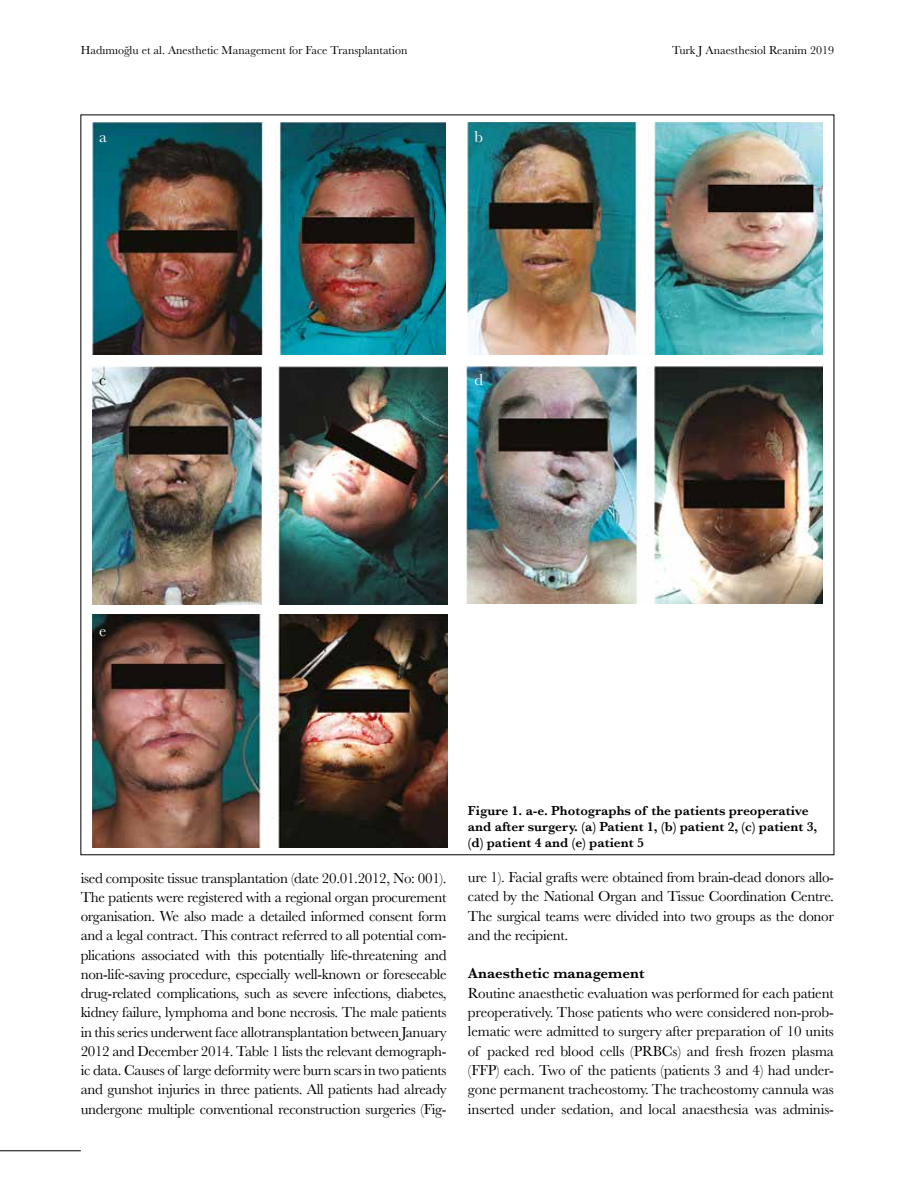
<style>
.page{position:relative;width:915px;height:1191px;background:#fff}
.page>*{position:absolute;margin:0;border:0;box-sizing:border-box;transform-origin:0 0}
.t1{font:16.5px "Baskerville";color:#fff}
.t2{font:16.5px "Baskerville";color:#000}
.t3{font:15px/19.2px "Baskerville";letter-spacing:-.02em;color:#000;text-align:justify}
.t4{font:600 15px "Baskerville";color:#000}
.t5{font:600 13.5px/16.2px "Baskerville";color:#000}
.t6{font:12px "Baskerville";color:#000}
</style>
<div class="page">
<hr style="left:0;top:1150px;width:81px;height:1px;background:#000">
<img style="left:92px;top:122px;width:353px;height:232px">
<img style="left:92px;top:366px;width:355px;height:238px">
<img style="left:466px;top:366px;width:356px;height:238px">
<img style="left:92px;top:614px;width:355px;height:233px">
<img style="left:467px;top:122px;width:355px;height:233px">
<p class="t6" style="left:81px;top:42px;width:328px">Hadımıoğlu et al. Anesthetic Management for Face Transplantation</p>
<p class="t6" style="left:672px;top:42px;width:163px">Turk J Anaesthesiol Reanim 2019</p>
<p class="t1" style="left:99px;top:126px;width:9px">a</p>
<p class="t2" style="left:99px;top:369px;width:9px">c</p>
<p class="t1" style="left:99px;top:620px;width:9px">e</p>
<p class="t1" style="left:474px;top:126px;width:10px">b</p>
<p class="t1" style="left:474px;top:369px;width:10px">d</p>
<p class="t5" style="left:468px;top:802px;width:351px">Figure 1. a-e. Photographs of the patients preoperative and after surgery. (a) Patient 1, (b) patient 2, (c) patient 3, (d) patient 4 and (e) patient 5</p>
<p class="t3" style="left:81px;top:868px;width:367px">ised composite tissue transplantation (date 20.01.2012, No: 001).<br>The patients were registered with a regional organ procurement organisation. We also made a detailed informed consent form and a legal contract. This contract referred to all potential com&shy;plications associated with this potentially life-threatening and non-life-saving procedure, especially well-known or foreseeable drug-related complications, such as severe infections, diabetes, kidney failure, lymphoma and bone necrosis. The male patients in this series underwent face allotransplantation between January 2012 and December 2014. Table 1 lists the relevant demograph&shy;ic data. Causes of large deformity were burn scars in two patients and gunshot injuries in three patients. All patients had already undergone multiple conventional reconstruction surgeries (Fig-</p>
<p class="t3" style="left:468px;top:867px;width:367px">ure 1). Facial grafts were obtained from brain-dead donors allo&shy;cated by the National Organ and Tissue Coordination Centre.<br>The surgical teams were divided into two groups as the donor and the recipient.</p>
<p class="t4" style="left:468px;top:963px;width:178px">Anaesthetic management</p>
<p class="t3" style="left:468px;top:983px;width:367px">Routine anaesthetic evaluation was performed for each patient preoperatively. Those patients who were considered non-prob&shy;lematic were admitted to surgery after preparation of 10 units of packed red blood cells (PRBCs) and fresh frozen plasma (FFP) each. Two of the patients (patients 3 and 4) had under&shy;gone permanent tracheostomy. The tracheostomy cannula was inserted under sedation, and local anaesthesia was adminis-</p>
</div>
